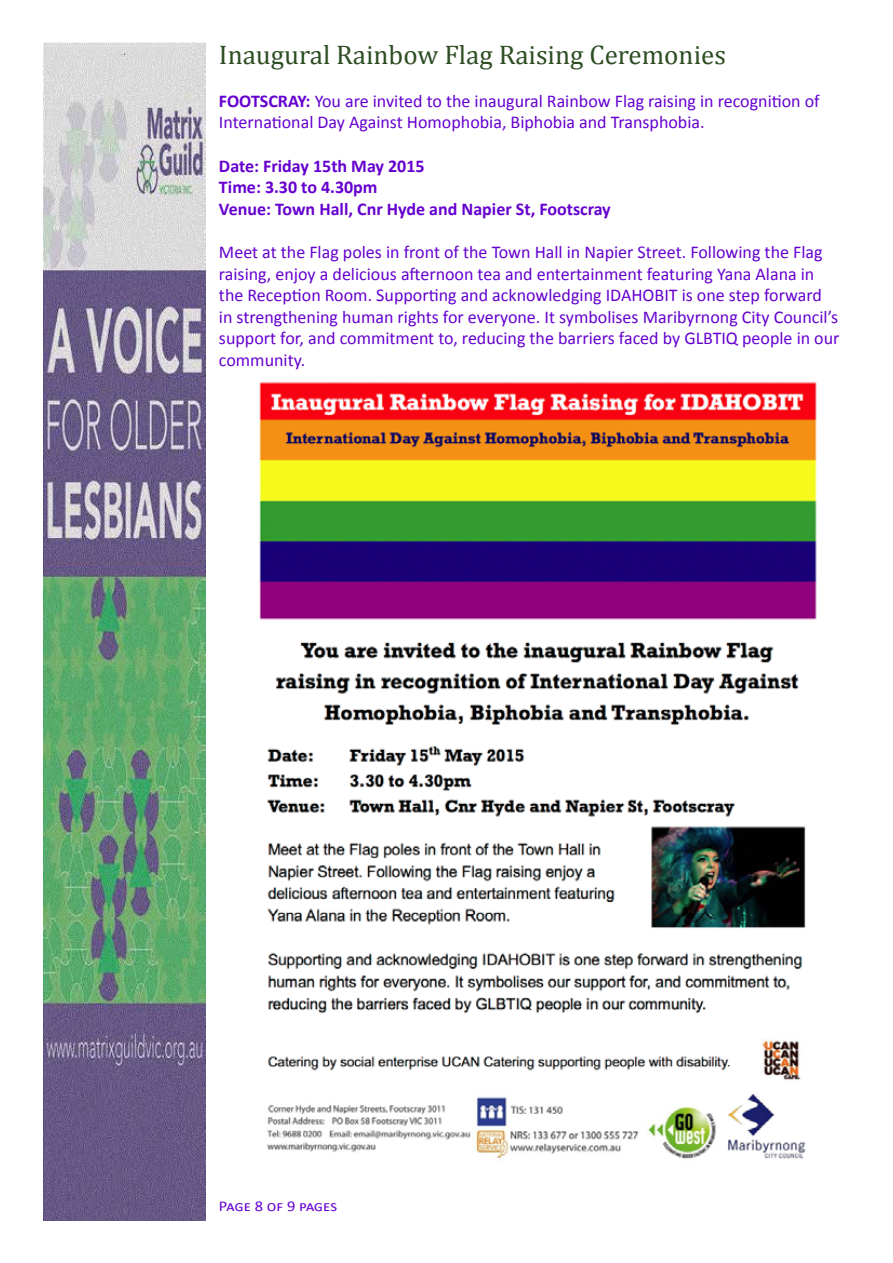
<style>
.page{position:relative;width:893px;height:1263px;background:#fff}
.page>*{position:absolute;margin:0;border:0;box-sizing:border-box;transform-origin:0 0}
.t1{font:27px "Cambria";color:#2d4d23}
.t2{font:18px/21.6px "Calibri";color:#6500cf}
.t3{font:700 18px/21.6px "Calibri";color:#6500cf}
.t4{font:15px "Calibri";letter-spacing:-.01em;color:#6500cf;scale:1.1 1}
.s1{font-weight:700}
</style>
<div class="page">
<img style="left:44px;top:43px;width:162px;height:1177px">
<img style="left:259px;top:381px;width:558px;height:780px">
<h1 class="t1" style="left:219px;top:38px;width:508px">Inaugural Rainbow Flag Raising Ceremonies</h1>
<p class="t2" style="left:219px;top:90px;width:602px"><span class="s1">FOOTSCRAY:</span> You are invited to the inaugural Rainbow Flag raising in recognition of<br>International Day Against Homophobia, Biphobia and Transphobia.</p>
<p class="t3" style="left:219px;top:155px;width:393px">Date: Friday 15th May 2015<br>Time: 3.30 to 4.30pm<br>Venue: Town Hall, Cnr Hyde and Napier St, Footscray</p>
<p class="t2" style="left:219px;top:241px;width:622px">Meet at the Flag poles in front of the Town Hall in Napier Street. Following the Flag raising, enjoy a delicious afternoon tea and entertainment featuring Yana Alana in the Reception Room. Supporting and acknowledging IDAHOBIT is one step forward in strengthening human rights for everyone. It symbolises Maribyrnong City Council’s support for, and commitment to, reducing the barriers faced by GLBTIQ people in our community.</p>
<p class="t4" style="left:219px;top:1197px;width:109px">Page 8 of 9 pages</p>
</div>
